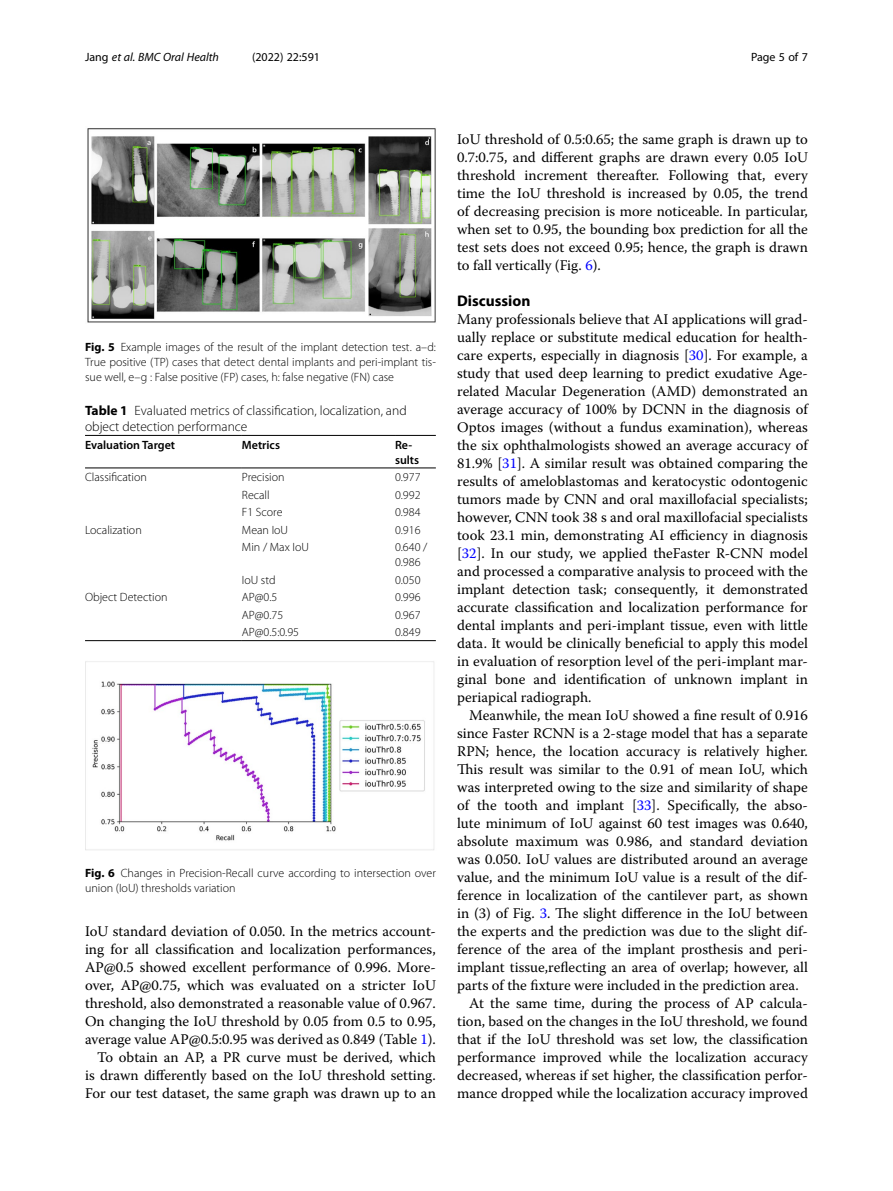
<style>
.page{position:relative;width:893px;height:1191px;background:#fff}
.page>*{position:absolute;margin:0;border:0;box-sizing:border-box;transform-origin:0 0}
.Head_1{font:700 15.45px "Myriad Pro";color:#000}
.Body_Text_Indent{font:14.7px/18px "Warnock Pro";color:#000;text-align:justify}
.Body_Text{font:14.7px/18px "Warnock Pro";color:#000;text-align:justify}
.Table_Caption{font:300 13.5px/16.5px "Myriad Pro";color:#000}
.Figure_Caption{font:300 12px/15px "Myriad Pro";color:#000}
.Table_Body{font:300 12px "Myriad Pro";color:#000}
.Table_Body_Tab1_Deci{font:300 12px/15px "Myriad Pro";color:#000}
.Table_Head{font:600 12px/15px "Myriad Pro";color:#000}
.t1{font:italic 12px "Myriad Pro";color:#000}
.t2{font:12px "Myriad Pro";color:#000}
.s1{font-style:normal}
.s2{font-weight:700}
.s3{color:#00f}
</style>
<div class="page">
<hr style="left:85px;top:640px;width:157px;height:1px;background:#000">
<hr style="left:85px;top:468px;width:157px;height:1px;background:#000">
<hr style="left:242px;top:435px;width:153px;height:1px;background:#000">
<hr style="left:242px;top:468px;width:153px;height:1px;background:#000">
<hr style="left:395px;top:435px;width:41px;height:1px;background:#000">
<hr style="left:395px;top:468px;width:41px;height:1px;background:#000">
<hr style="left:242px;top:640px;width:153px;height:1px;background:#000">
<hr style="left:395px;top:640px;width:41px;height:1px;background:#000">
<hr style="left:85px;top:435px;width:157px;height:1px;background:#000">
<img style="left:85px;top:661px;width:349px;height:189px">
<img style="left:87px;top:128px;width:349px;height:195px">
<p class="t1" style="left:85px;top:50px;width:135px"><span class="s1">Jang</span> et al. BMC Oral Health</p>
<p class="t2" style="left:252px;top:50px;width:70px">(2022) 22:591</p>
<p class="t2" style="left:751px;top:50px;width:58px">Page 5 of 7</p>
<p class="Figure_Caption" style="left:85px;top:339px;width:352px;text-align:justify"><span class="s2">Fig. 5</span> Example images of the result of the implant detection test. a–d:<br>True positive (TP) cases that detect dental implants and peri-implant tis&shy;sue well, e–g : False positive (FP) cases, h: false negative (FN) case</p>
<p class="Table_Caption" style="left:85px;top:402px;width:323px"><span class="s2">Table 1</span> Evaluated metrics of classification, localization, and object detection performance</p>
<p class="Table_Head" style="left:85px;top:437px;width:92px">Evaluation Target</p>
<p class="Table_Head" style="left:242px;top:437px;width:40px">Metrics</p>
<p class="Table_Head" style="left:395px;top:437px;width:26px">Re&shy;sults</p>
<p class="Table_Body" style="left:85px;top:471px;width:63px">Classification</p>
<p class="Table_Body" style="left:242px;top:471px;width:44px">Precision</p>
<p class="Table_Body_Tab1_Deci" style="left:395px;top:470px;width:27px">0.977</p>
<p class="Table_Body" style="left:242px;top:488px;width:29px">Recall</p>
<p class="Table_Body_Tab1_Deci" style="left:395px;top:487px;width:27px">0.992</p>
<p class="Table_Body" style="left:242px;top:506px;width:42px">F1 Score</p>
<p class="Table_Body_Tab1_Deci" style="left:395px;top:505px;width:27px">0.984</p>
<p class="Table_Body" style="left:85px;top:523px;width:58px">Localization</p>
<p class="Table_Body" style="left:242px;top:523px;width:48px">Mean IoU</p>
<p class="Table_Body_Tab1_Deci" style="left:395px;top:522px;width:27px">0.916</p>
<p class="Table_Body" style="left:242px;top:541px;width:69px">Min / Max IoU</p>
<p class="Table_Body_Tab1_Deci" style="left:395px;top:540px;width:34px">0.640 /<br>0.986</p>
<p class="Table_Body" style="left:242px;top:573px;width:35px">IoU std</p>
<p class="Table_Body_Tab1_Deci" style="left:395px;top:572px;width:27px">0.050</p>
<p class="Table_Body" style="left:85px;top:591px;width:84px">Object Detection</p>
<p class="Table_Body" style="left:242px;top:591px;width:37px">AP@0.5</p>
<p class="Table_Body_Tab1_Deci" style="left:395px;top:590px;width:27px">0.996</p>
<p class="Table_Body" style="left:242px;top:608px;width:43px">AP@0.75</p>
<p class="Table_Body_Tab1_Deci" style="left:395px;top:607px;width:27px">0.967</p>
<p class="Table_Body" style="left:242px;top:626px;width:59px">AP@0.5:0.95</p>
<p class="Table_Body_Tab1_Deci" style="left:395px;top:625px;width:27px">0.849</p>
<p class="Figure_Caption" style="left:85px;top:866px;width:352px"><span class="s2">Fig. 6</span> Changes in Precision-Recall curve according to intersection over union (IoU) thresholds variation</p>
<p class="Body_Text_Indent" style="left:85px;top:922px;width:352px">IoU standard deviation of 0.050. In the metrics account&shy;ing for all classification and localization performances, AP@0.5 showed excellent performance of 0.996. More&shy;over, AP@0.75, which was evaluated on a stricter IoU threshold, also demonstrated a reasonable value of 0.967.<br>On changing the IoU threshold by 0.05 from 0.5 to 0.95, average value AP@0.5:0.95 was derived as 0.849 (Table <span class="s3">1</span>).</p>
<p class="Body_Text_Indent" style="left:85px;top:1048px;width:352px;text-indent:12px">To obtain an AP, a PR curve must be derived, which is drawn differently based on the IoU threshold setting.<br>For our test dataset, the same graph was drawn up to an</p>
<p class="Body_Text_Indent" style="left:457px;top:130px;width:352px">IoU threshold of 0.5:0.65; the same graph is drawn up to 0.7:0.75, and different graphs are drawn every 0.05 IoU threshold increment thereafter. Following that, every time the IoU threshold is increased by 0.05, the trend of decreasing precision is more noticeable. In particular, when set to 0.95, the bounding box prediction for all the test sets does not exceed 0.95; hence, the graph is drawn to fall vertically (Fig. <span class="s3">6</span>).</p>
<p class="Head_1" style="left:457px;top:291px;width:75px">Discussion</p>
<p class="Body_Text" style="left:457px;top:310px;width:352px">Many professionals believe that AI applications will grad&shy;ually replace or substitute medical education for health&shy;care experts, especially in diagnosis [<span class="s3">30</span>]. For example, a study that used deep learning to predict exudative Age&shy;related Macular Degeneration (AMD) demonstrated an average accuracy of 100% by DCNN in the diagnosis of Optos images (without a fundus examination), whereas the six ophthalmologists showed an average accuracy of 81.9% [<span class="s3">31</span>]. A similar result was obtained comparing the results of ameloblastomas and keratocystic odontogenic tumors made by CNN and oral maxillofacial specialists; however, CNN took 38 s and oral maxillofacial specialists took 23.1 min, demonstrating AI efficiency in diagnosis [<span class="s3">32</span>]. In our study, we applied theFaster R-CNN model and processed a comparative analysis to proceed with the implant detection task; consequently, it demonstrated accurate classification and localization performance for dental implants and peri-implant tissue, even with little data. It would be clinically beneficial to apply this model in evaluation of resorption level of the peri-implant mar&shy;ginal bone and identification of unknown implant in periapical radiograph.</p>
<p class="Body_Text_Indent" style="left:457px;top:706px;width:352px;text-indent:12px">Meanwhile, the mean IoU showed a fine result of 0.916 since Faster RCNN is a 2-stage model that has a separate RPN; hence, the location accuracy is relatively higher.<br>This result was similar to the 0.91 of mean IoU, which was interpreted owing to the size and similarity of shape of the tooth and implant [<span class="s3">33</span>]. Specifically, the abso&shy;lute minimum of IoU against 60 test images was 0.640, absolute maximum was 0.986, and standard deviation was 0.050. IoU values are distributed around an average value, and the minimum IoU value is a result of the dif&shy;ference in localization of the cantilever part, as shown in (3) of Fig. <span class="s3">3</span>. The slight difference in the IoU between the experts and the prediction was due to the slight dif&shy;ference of the area of the implant prosthesis and peri&shy;implant tissue,reflecting an area of overlap; however, all parts of the fixture were included in the prediction area.</p>
<p class="Body_Text_Indent" style="left:457px;top:994px;width:352px;text-indent:12px">At the same time, during the process of AP calcula&shy;tion, based on the changes in the IoU threshold, we found that if the IoU threshold was set low, the classification performance improved while the localization accuracy decreased, whereas if set higher, the classification perfor&shy;mance dropped while the localization accuracy improved</p>
</div>
